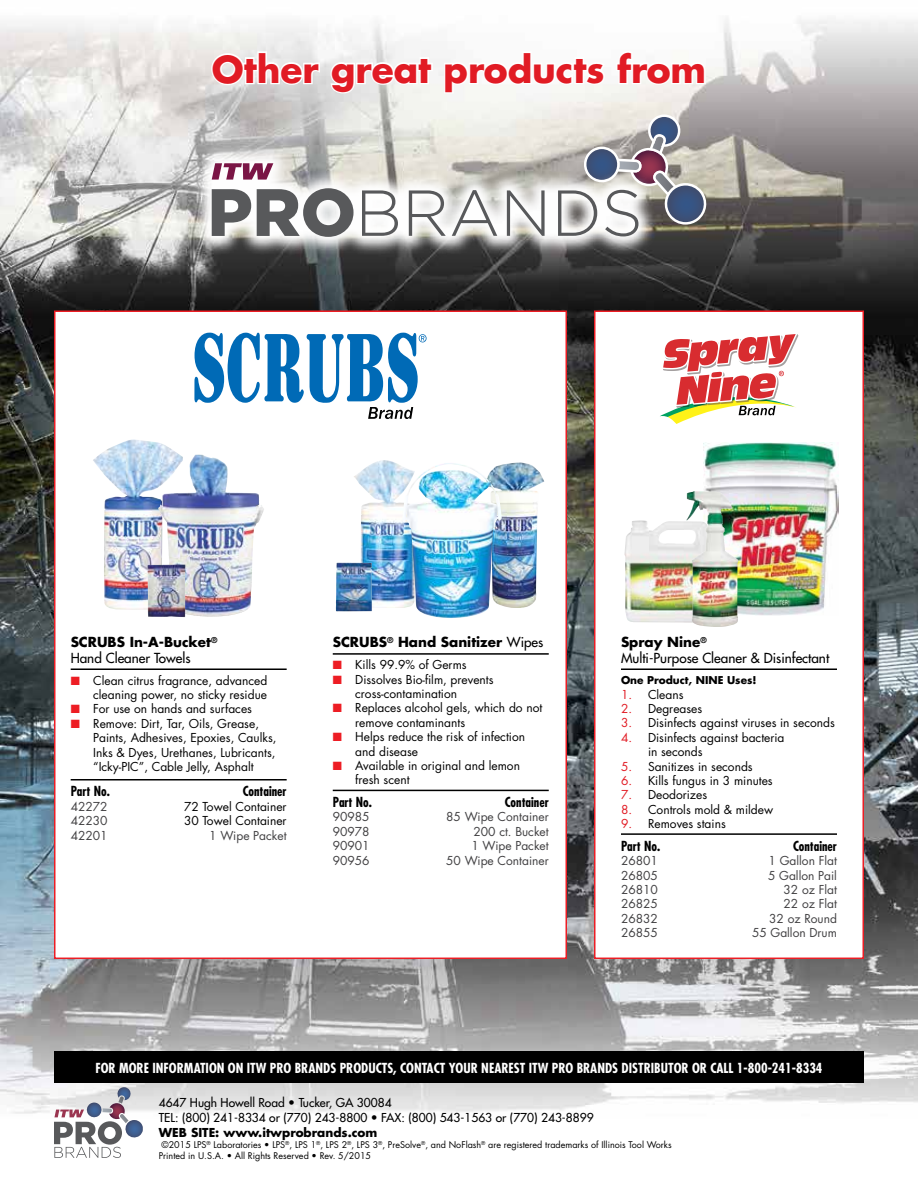
<style>
.page{position:relative;width:918px;height:1188px;background:#fff}
.page>*{position:absolute;margin:0;border:0;box-sizing:border-box;transform-origin:0 0}
.t1{font:700 36px "Futura";color:#e11b24}
.t2{font:700 condensed 13.5px "Futura";color:#fff}
.t3{font:700 13.5px/16.2px "Futura";color:#000}
.t4{font:700 condensed 13.5px "Futura";color:#000;scale:.95 1}
.t5{font:13.5px/16.2px "Futura";color:#000}
.t6{font:12px/14.4px "Futura";color:#000}
.t7{font:12px "Futura";color:#414042}
.t8{font:12px/15px "Futura";color:#000}
.t9{font:700 12px "Futura";color:#000}
.t10{font:700 10.5px "Futura";color:#000}
.t11{font:9px/10.8px "Futura";color:#000}
.s1{font-weight:400}
.s2{color:#ed1d24}
.s3{font-weight:700}
.s4{color:#e11b24}
</style>
<div class="page">
<img style="left:0;top:19px;width:918px;height:1099px">
<div style="left:594px;top:310px;width:270px;height:649px;background:#fff;border:2px solid #ed1d24"></div>
<div style="left:54px;top:310px;width:513px;height:649px;background:#fff;border:2px solid #ed1d24"></div>
<div style="left:54px;top:1051px;width:810px;height:32px;background:#000"></div>
<svg style="left:54px;top:1087px;width:89px;height:71px"></svg>
<img style="left:353px;top:460px;width:49px;height:148px">
<img style="left:502px;top:462px;width:42px;height:146px">
<img style="left:336px;top:563px;width:36px;height:48px">
<img style="left:402px;top:463px;width:100px;height:155px">
<hr style="left:71px;top:668px;width:216px;height:2px;background:#000">
<hr style="left:71px;top:779px;width:216px;height:2px;background:#000">
<hr style="left:333px;top:653px;width:216px;height:2px;background:#000">
<hr style="left:333px;top:790px;width:216px;height:1px;background:#000">
<hr style="left:621px;top:668px;width:216px;height:2px;background:#000">
<hr style="left:621px;top:833px;width:216px;height:2px;background:#000">
<svg style="left:194px;top:333px;width:233px;height:86px"></svg>
<img style="left:93px;top:439px;width:90px;height:171px">
<img style="left:162px;top:455px;width:34px;height:52px">
<img style="left:147px;top:565px;width:38px;height:52px">
<svg style="left:660px;top:334px;width:138px;height:90px"></svg>
<img style="left:703px;top:442px;width:135px;height:173px">
<img style="left:624px;top:520px;width:62px;height:103px">
<img style="left:686px;top:491px;width:52px;height:136px">
<svg style="left:192px;top:144px;width:466px;height:112px;background:#b9b8b4"></svg>
<svg style="left:212px;top:163px;width:61px;height:17px"></svg>
<svg style="left:362px;top:190px;width:36px;height:46px"></svg>
<svg style="left:409px;top:190px;width:37px;height:46px"></svg>
<svg style="left:452px;top:190px;width:45px;height:46px"></svg>
<svg style="left:507px;top:190px;width:38px;height:46px"></svg>
<svg style="left:558px;top:114px;width:149px;height:122px"></svg>
<svg style="left:212px;top:189px;width:39px;height:47px"></svg>
<svg style="left:257px;top:188px;width:97px;height:49px"></svg>
<svg style="left:210px;top:50px;width:111px;height:37px"></svg>
<svg style="left:329px;top:56px;width:105px;height:39px"></svg>
<svg style="left:443px;top:50px;width:164px;height:45px"></svg>
<svg style="left:615px;top:49px;width:92px;height:37px"></svg>
<h1 class="t1" style="left:212px;top:45px;width:496px">Other great products from</h1>
<p class="t3" style="left:71px;top:634px;width:148px">SCRUBS In-A-Bucket<sup>®<br></sup><span class="s1">Hand Cleaner Towels</span></p>
<p class="t6" style="left:71px;top:673px;width:198px;text-align:right"><span class="s2">■</span> Clean citrus fragrance, advanced cleaning power, no sticky residue</p>
<p class="t6" style="left:71px;top:702px;width:183px"><span class="s2">■</span> For use on hands and surfaces</p>
<p class="t6" style="left:93px;top:716px;width:185px;text-indent:-22px"><span class="s2">■</span> Remove: Dirt, Tar, Oils, Grease, Paints, Adhesives, Epoxies, Caulks, Inks &amp; Dyes, Urethanes, Lubricants, “Icky-PIC”, Cable Jelly, Asphalt</p>
<p class="t4" style="left:71px;top:783px;width:43px">Part No.</p>
<p class="t4" style="left:243px;top:783px;width:48px">Container</p>
<p class="t7" style="left:71px;top:799px;width:38px">42272</p>
<p class="t6" style="left:184px;top:799px;width:104px">72 Towel Container</p>
<p class="t7" style="left:71px;top:813px;width:38px">42230</p>
<p class="t6" style="left:184px;top:814px;width:104px">30 Towel Container</p>
<p class="t7" style="left:71px;top:828px;width:38px">42201</p>
<p class="t7" style="left:209px;top:828px;width:79px">1 Wipe Packet</p>
<p class="t3" style="left:333px;top:634px;width:212px">SCRUBS<sup>®</sup> Hand Sanitizer <span class="s1">Wipes</span></p>
<p class="t6" style="left:333px;top:658px;width:135px"><span class="s2">■</span> Kills 99.9% of Germs</p>
<p class="t6" style="left:355px;top:672px;width:140px;text-indent:-22px"><span class="s2">■</span> Dissolves Bio-film, prevents cross-contamination</p>
<p class="t6" style="left:355px;top:701px;width:189px;text-indent:-22px"><span class="s2">■</span> Replaces alcohol gels, which do not remove contaminants</p>
<p class="t6" style="left:355px;top:730px;width:171px;text-indent:-22px"><span class="s2">■</span> Helps reduce the risk of infection and disease</p>
<p class="t6" style="left:355px;top:759px;width:166px;text-indent:-22px"><span class="s2">■</span> Available in original and lemon fresh scent</p>
<p class="t4" style="left:333px;top:794px;width:43px">Part No.</p>
<p class="t4" style="left:505px;top:794px;width:48px">Container</p>
<p class="t7" style="left:333px;top:809px;width:38px">90985</p>
<p class="t7" style="left:446px;top:809px;width:104px">85 Wipe Container</p>
<p class="t7" style="left:333px;top:824px;width:38px">90978</p>
<p class="t7" style="left:473px;top:824px;width:77px">200 ct. Bucket</p>
<p class="t7" style="left:333px;top:838px;width:38px">90901</p>
<p class="t7" style="left:471px;top:838px;width:79px">1 Wipe Packet</p>
<p class="t7" style="left:333px;top:853px;width:38px">90956</p>
<p class="t7" style="left:446px;top:853px;width:104px">50 Wipe Container</p>
<p class="t5" style="left:621px;top:634px;width:210px"><span class="s3">Spray Nine</span><sup>®<br></sup>Multi-Purpose Cleaner &amp; Disinfectant</p>
<p class="t10" style="left:621px;top:673px;width:137px">One Product, NINE Uses!</p>
<p class="t6" style="left:621px;top:687px;width:64px"><span class="s4">1.</span> Cleans</p>
<p class="t6" style="left:621px;top:701px;width:83px"><span class="s4">2.</span> Degreases</p>
<p class="t6" style="left:621px;top:716px;width:215px"><span class="s4">3.</span> Disinfects against viruses in seconds</p>
<p class="t6" style="left:648px;top:730px;width:138px;text-indent:-27px"><span class="s4">4.</span> Disinfects against bacteria in seconds</p>
<p class="t6" style="left:621px;top:759px;width:133px"><span class="s4">5.</span> Sanitizes in seconds</p>
<p class="t6" style="left:621px;top:773px;width:153px"><span class="s4">6.</span> Kills fungus in 3 minutes</p>
<p class="t6" style="left:621px;top:788px;width:88px"><span class="s4">7.</span> Deodorizes</p>
<p class="t6" style="left:621px;top:802px;width:154px"><span class="s4">8.</span> Controls mold &amp; mildew</p>
<p class="t6" style="left:621px;top:817px;width:106px"><span class="s4">9.</span> Removes stains</p>
<p class="t4" style="left:621px;top:837px;width:43px">Part No.</p>
<p class="t4" style="left:793px;top:837px;width:48px">Container</p>
<p class="t7" style="left:621px;top:853px;width:38px">26801</p>
<p class="t7" style="left:769px;top:853px;width:70px">1 Gallon Flat</p>
<p class="t7" style="left:621px;top:868px;width:38px">26805</p>
<p class="t7" style="left:768px;top:868px;width:70px">5 Gallon Pail</p>
<p class="t7" style="left:621px;top:882px;width:38px">26810</p>
<p class="t7" style="left:784px;top:882px;width:55px">32 oz Flat</p>
<p class="t7" style="left:621px;top:896px;width:38px">26825</p>
<p class="t7" style="left:784px;top:896px;width:55px">22 oz Flat</p>
<p class="t7" style="left:621px;top:911px;width:38px">26832</p>
<p class="t7" style="left:769px;top:911px;width:69px">32 oz Round</p>
<p class="t7" style="left:621px;top:925px;width:38px">26855</p>
<p class="t7" style="left:752px;top:925px;width:86px">55 Gallon Drum</p>
<p class="t2" style="left:95px;top:1060px;width:729px">FOR MORE INFORMATION ON ITW PRO BRANDS PRODUCTS, CONTACT YOUR NEAREST ITW PRO BRANDS DISTRIBUTOR OR CALL 1-800-241-8334</p>
<p class="t8" style="left:159px;top:1095px;width:436px">4647 Hugh Howell Road • Tucker, GA 30084<br>TEL: (800) 241-8334 or (770) 243-8800 • FAX: (800) 543-1563 or (770) 243-8899</p>
<p class="t9" style="left:159px;top:1124px;width:220px">WEB SITE: www.itwprobrands.com</p>
<p class="t11" style="left:159px;top:1139px;width:514px;text-indent:3px">©2015 LPS<sup>®</sup> Laboratories • LPS<sup>®</sup>, LPS 1<sup>®</sup>, LPS 2<sup>®</sup>, LPS 3<sup>®</sup>, PreSolve<sup>®</sup>, and NoFlash<sup>®</sup> are registered trademarks of Illinois Tool Works<br>Printed in U.S.A. • All Rights Reserved • Rev. 5/2015</p>
</div>
